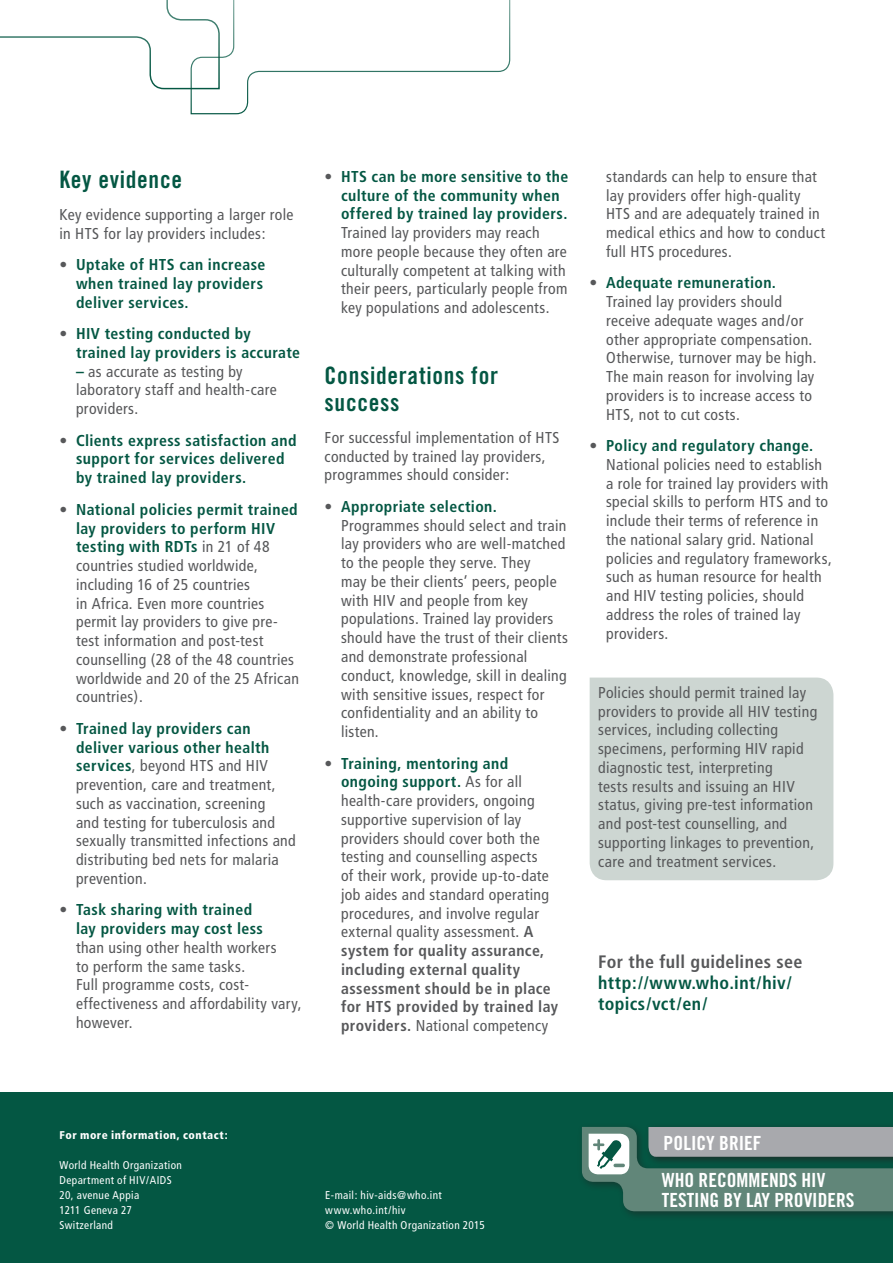
<style>
.page{position:relative;width:893px;height:1263px;background:#fff}
.page>*{position:absolute;margin:0;border:0;box-sizing:border-box;transform-origin:0 0}
.Level_1_1_title__Sec{font:24px/27px "Trade Gothic Bold Cond Twenty";letter-spacing:.03em;color:#045743}
.t1{font:19.5px/19.5px "Trade Gothic Bold Cond Twenty";color:#fff}
.Intro_text{font:700 condensed 18px/21px "Frutiger";letter-spacing:.02em;color:#045743}
.Body_bullet_level_1{font:condensed 15.75px/18.8px "Frutiger";letter-spacing:.02em;color:#57585a}
.Box_table_figure__ti{font:condensed 15.75px/18.8px "Frutiger";letter-spacing:.02em;color:#57585a}
.Body_bullet_level_1-2{font:700 condensed 15.75px/18.8px "Frutiger";letter-spacing:.025em;color:#045743}
.Body_text{font:condensed 15.75px/18.8px "Frutiger";letter-spacing:.02em;color:#57585a}
.Body_text-2{font:condensed 11.25px/15px "Frutiger";letter-spacing:.035em;color:#fff}
.Body_text-3{font:900 condensed 11.25px "Frutiger";letter-spacing:.045em;color:#fff}
.s1{font-weight:400;color:#57585a}
.s2{font-weight:700;color:#045743}
.s3{font-weight:700}
.s4{color:#57585a}
</style>
<div class="page">
<svg style="left:0;top:0;width:511px;height:115px"></svg>
<div style="left:0;top:1093px;width:893px;height:170px;background:#045743"></div>
<div style="left:578px;top:1122px;width:315px;height:99px;background:#231f20;opacity:.5"></div>
<svg style="left:582px;top:1125px;width:311px;height:86px"></svg>
<div style="left:590px;top:677px;width:243px;height:203px;background:#cdd6d2"></div>
<p class="Level_1_1_title__Sec" style="left:60px;top:166px;width:124px">Key evidence</p>
<p class="Body_text" style="left:60px;top:205px;width:235px">Key evidence supporting a larger role in HTS for lay providers includes:</p>
<p class="Body_bullet_level_1-2" style="left:76px;top:255px;width:191px;text-indent:-16px"><span class="s1">•</span> Uptake of HTS can increase when trained lay providers deliver services.</p>
<p class="Body_bullet_level_1-2" style="left:76px;top:324px;width:226px;text-indent:-16px"><span class="s1">•</span> HIV testing conducted by trained lay providers is accurate</p>
<p class="Body_bullet_level_1" style="left:76px;top:362px;width:202px"><span class="s2">–</span> as accurate as testing by laboratory staff and health-care providers.</p>
<p class="Body_bullet_level_1-2" style="left:76px;top:431px;width:222px;text-indent:-16px"><span class="s1">•</span> Clients express satisfaction and support for services delivered by trained lay providers.</p>
<p class="Body_bullet_level_1" style="left:76px;top:500px;width:224px;text-indent:-16px">• <span class="s2">National policies permit trained lay providers to perform HIV testing with RDTs</span> in 21 of 48 countries studied worldwide, including 16 of 25 countries<br>in Africa. Even more countries permit lay providers to give pre&shy;test information and post-test counselling (28 of the 48 countries worldwide and 20 of the 25 African countries).</p>
<p class="Body_bullet_level_1" style="left:76px;top:719px;width:221px;text-indent:-16px">• <span class="s2">Trained lay providers can deliver various other health services</span>, beyond HTS and HIV prevention, care and treatment, such as vaccination, screening<br>and testing for tuberculosis and sexually transmitted infections and distributing bed nets for malaria prevention.</p>
<p class="Body_bullet_level_1" style="left:76px;top:900px;width:227px;text-indent:-16px">• <span class="s2">Task sharing with trained<br>lay providers may cost less<br></span>than using other health workers<br>to perform the same tasks.<br>Full programme costs, cost&shy;effectiveness and affordability vary, however.</p>
<p class="Body_bullet_level_1" style="left:341px;top:167px;width:229px;text-indent:-16px">• <span class="s2">HTS can be more sensitive to the culture of the community when offered by trained lay providers.<br></span>Trained lay providers may reach more people because they often are culturally competent at talking with their peers, particularly people from key populations and adolescents.</p>
<p class="Level_1_1_title__Sec" style="left:325px;top:362px;width:175px">Considerations for success</p>
<p class="Body_text" style="left:325px;top:428px;width:236px">For successful implementation of HTS conducted by trained lay providers, programmes should consider:</p>
<p class="Body_bullet_level_1" style="left:341px;top:497px;width:228px;text-indent:-16px">• <span class="s2">Appropriate selection.<br></span>Programmes should select and train lay providers who are well-matched to the people they serve. They<br>may be their clients’ peers, people with HIV and people from key populations. Trained lay providers should have the trust of their clients and demonstrate professional conduct, knowledge, skill in dealing with sensitive issues, respect for confidentiality and an ability to listen.</p>
<p class="Body_bullet_level_1" style="left:341px;top:754px;width:219px;text-indent:-16px">• <span class="s2">Training, mentoring and ongoing support.</span> As for all health-care providers, ongoing supportive supervision of lay providers should cover both the testing and counselling aspects<br>of their work, provide up-to-date job aides and standard operating procedures, and involve regular external quality assessment. <span class="s3">A system for quality assurance, including external quality assessment should be in place for HTS provided by trained lay providers.</span> National competency</p>
<p class="Body_bullet_level_1" style="left:606px;top:167px;width:220px">standards can help to ensure that lay providers offer high-quality<br>HTS and are adequately trained in medical ethics and how to conduct full HTS procedures.</p>
<p class="Body_bullet_level_1" style="left:606px;top:274px;width:212px;text-indent:-16px">• <span class="s2">Adequate remuneration.<br></span>Trained lay providers should receive adequate wages and/or other appropriate compensation.<br>Otherwise, turnover may be high.<br>The main reason for involving lay providers is to increase access to<br>HTS, not to cut costs.</p>
<p class="Body_bullet_level_1" style="left:606px;top:436px;width:227px;text-indent:-16px">• <span class="s2">Policy and regulatory change.<br></span>National policies need to establish a role for trained lay providers with special skills to perform HTS and to include their terms of reference in the national salary grid. National policies and regulatory frameworks, such as human resource for health and HIV testing policies, should address the roles of trained lay providers.</p>
<p class="Box_table_figure__ti" style="left:598px;top:683px;width:221px">Policies should permit trained lay providers to provide all HIV testing services, including collecting specimens, performing HIV rapid diagnostic test, interpreting<br>tests results and issuing an HIV status, giving pre-test information and post-test counselling, and supporting linkages to prevention, care and treatment services.</p>
<p class="Intro_text" style="left:598px;top:951px;width:206px"><span class="s4">For the full guidelines see </span>http://www.who.int/hiv/ topics/vct/en/</p>
<p class="Body_text-3" style="left:60px;top:1128px;width:170px">For more information, contact:</p>
<p class="Body_text-2" style="left:60px;top:1157px;width:124px">World Health Organization<br>Department of HIV/AIDS<br>20, avenue Appia<br>1211 Geneva 27<br>Switzerland</p>
<p class="Body_text-2" style="left:325px;top:1187px;width:118px">E-mail: hiv-aids@who.int</p>
<p class="Body_text-2" style="left:325px;top:1202px;width:82px">www.who.int/hiv</p>
<p class="Body_text-2" style="left:325px;top:1217px;width:161px">© World Health Organization 2015</p>
<p class="t1" style="left:664px;top:1133px;width:100px">POLICY BRIEF</p>
<p class="t1" style="left:662px;top:1170px;width:194px">WHO RECOMMENDS HIV<br>TESTING BY LAY PROVIDERS</p>
</div>
